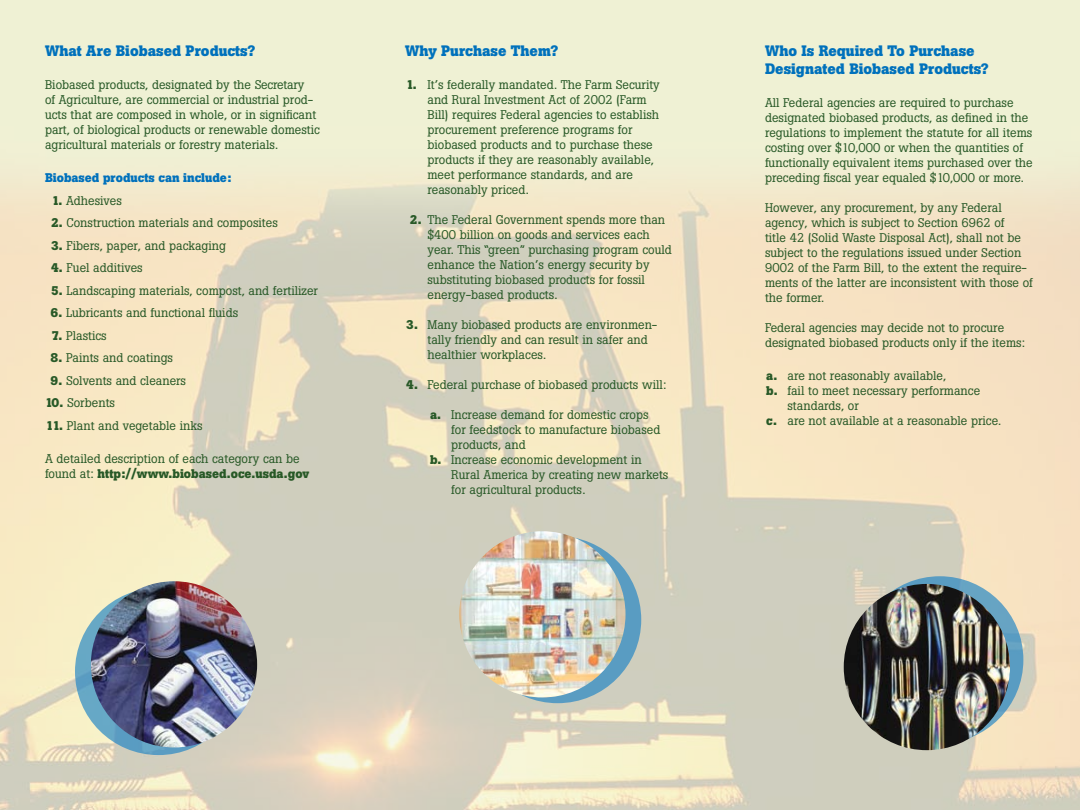
<style>
.page{position:relative;width:1080px;height:810px;background:#fff}
.page>*{position:absolute;margin:0;border:0;box-sizing:border-box;transform-origin:0 0}
.t1{font:700 15px/18px "Boton";color:#0071bc}
.t2{font:12.5px/15px "Boton";color:#285927}
.t3{font:700 12.5px "Boton";color:#0071bc}
.s1{font-weight:700}
</style>
<div class="page">
<img style="left:0;top:0;width:1080px;height:810px">
<div style="left:474px;top:536px;width:167px;height:167px;background:#599cc2;border-radius:50%"></div>
<img style="left:459px;top:531px;width:167px;height:167px;border-radius:50%">
<svg style="left:75px;top:588px;width:167px;height:167px;fill:#66a8c5"></svg>
<img style="left:91px;top:581px;width:166px;height:167px;border-radius:50%">
<svg style="left:856px;top:576px;width:167px;height:167px;fill:#619fc2"></svg>
<img style="left:844px;top:584px;width:166px;height:166px;border-radius:50%">
<p class="t1" style="left:45px;top:42px;width:212px">What Are Biobased Products?</p>
<p class="t2" style="left:45px;top:77px;width:276px">Biobased products, designated by the Secretary<br>of Agriculture, are commercial or industrial prod&shy;ucts that are composed in whole, or in significant part, of biological products or renewable domestic agricultural materials or forestry materials.</p>
<p class="t3" style="left:45px;top:170px;width:188px">Biobased products can include:</p>
<p class="t2" style="left:52px;top:193px;width:71px"><span class="s1">1.</span> Adhesives</p>
<p class="t2" style="left:51px;top:215px;width:228px"><span class="s1">2.</span> Construction materials and composites</p>
<p class="t2" style="left:51px;top:238px;width:176px"><span class="s1">3.</span> Fibers, paper, and packaging</p>
<p class="t2" style="left:51px;top:260px;width:93px"><span class="s1">4.</span> Fuel additives</p>
<p class="t2" style="left:51px;top:283px;width:268px"><span class="s1">5.</span> Landscaping materials, compost, and fertilizer</p>
<p class="t2" style="left:51px;top:305px;width:189px"><span class="s1">6.</span> Lubricants and functional fluids</p>
<p class="t2" style="left:52px;top:328px;width:56px"><span class="s1">7.</span> Plastics</p>
<p class="t2" style="left:51px;top:350px;width:124px"><span class="s1">8.</span> Paints and coatings</p>
<p class="t2" style="left:51px;top:373px;width:137px"><span class="s1">9.</span> Solvents and cleaners</p>
<p class="t2" style="left:45px;top:395px;width:72px"><span class="s1">10.</span> Sorbents</p>
<p class="t2" style="left:46px;top:418px;width:158px"><span class="s1">11.</span> Plant and vegetable inks</p>
<p class="t2" style="left:45px;top:451px;width:266px">A detailed description of each category can be found at: <span class="s1">http://www.biobased.oce.usda.gov</span></p>
<p class="t1" style="left:405px;top:42px;width:155px">Why Purchase Them?</p>
<p class="t2" style="left:428px;top:77px;width:234px;text-indent:-21px"><span class="s1">1.</span> It’s federally mandated. The Farm Security and Rural Investment Act of 2002 (Farm Bill) requires Federal agencies to establish procurement preference programs for biobased products and to purchase these products if they are reasonably available, meet performance standards, and are reasonably priced.</p>
<p class="t2" style="left:428px;top:212px;width:246px;text-indent:-18px"><span class="s1">2.</span> The Federal Government spends more than $400 billion on goods and services each year. This “green” purchasing program could enhance the Nation’s energy security by substituting biobased products for fossil energy-based products.</p>
<p class="t2" style="left:428px;top:317px;width:231px;text-indent:-21px"><span class="s1">3.</span> Many biobased products are environmen&shy;tally friendly and can result in safer and healthier workplaces.</p>
<p class="t2" style="left:406px;top:377px;width:262px"><span class="s1">4.</span> Federal purchase of biobased products will:</p>
<p class="t2" style="left:430px;top:407px;width:220px"><span class="s1">a.</span> Increase demand for domestic crops</p>
<p class="t2" style="left:451px;top:422px;width:211px">for feedstock to manufacture biobased</p>
<p class="t2" style="left:451px;top:437px;width:76px">products, and</p>
<p class="t2" style="left:430px;top:452px;width:213px"><span class="s1">b.</span> Increase economic development in</p>
<p class="t2" style="left:451px;top:467px;width:219px">Rural America by creating new markets</p>
<p class="t2" style="left:451px;top:482px;width:136px">for agricultural products.</p>
<p class="t1" style="left:765px;top:42px;width:225px">Who Is Required To Purchase<br>Designated Biobased Products?</p>
<p class="t2" style="left:765px;top:95px;width:269px">All Federal agencies are required to purchase designated biobased products, as defined in the regulations to implement the statute for all items costing over $10,000 or when the quantities of functionally equivalent items purchased over the preceding fiscal year equaled $10,000 or more.</p>
<p class="t2" style="left:765px;top:200px;width:269px">However, any procurement, by any Federal agency, which is subject to Section 6962 of<br>title 42 (Solid Waste Disposal Act), shall not be subject to the regulations issued under Section 9002 of the Farm Bill, to the extent the require&shy;ments of the latter are inconsistent with those of the former.</p>
<p class="t2" style="left:765px;top:320px;width:262px">Federal agencies may decide not to procure designated biobased products only if the items:</p>
<p class="t2" style="left:766px;top:368px;width:182px"><span class="s1">a.</span> are not reasonably available,</p>
<p class="t2" style="left:766px;top:383px;width:215px"><span class="s1">b.</span> fail to meet necessary performance</p>
<p class="t2" style="left:788px;top:398px;width:73px">standards, or</p>
<p class="t2" style="left:766px;top:413px;width:237px"><span class="s1">c.</span> are not available at a reasonable price.</p>
</div>
